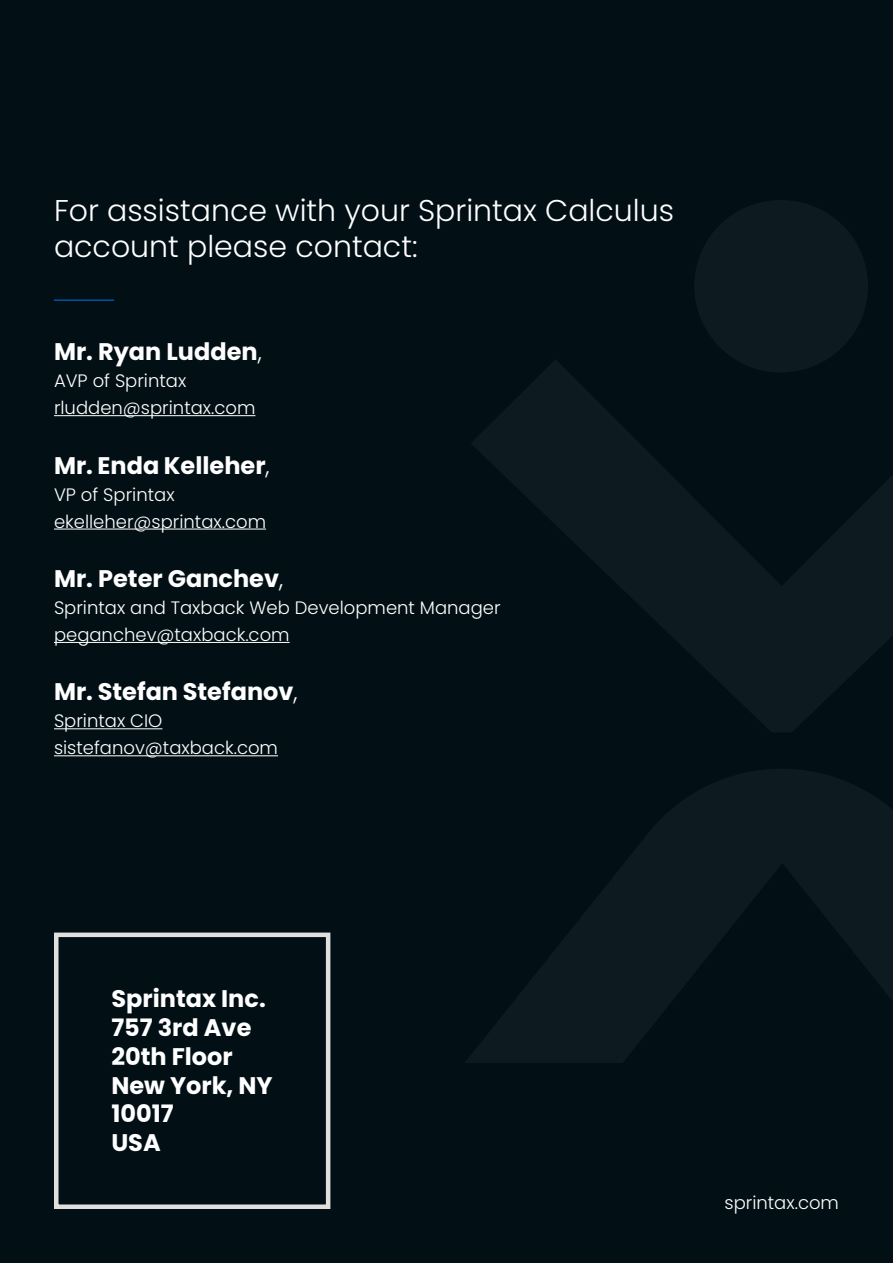
<style>
.page{position:relative;width:893px;height:1263px;background:#021016}
.page>*{position:absolute;margin:0;border:0;box-sizing:border-box;transform-origin:0 0}
.t1{font:300 30px/36px "Poppins";color:#fff}
.t2{font:700 24px/28.8px "Poppins";color:#fff}
.t3{font:300 18px/27px "Poppins";color:#fff}
.s1{font-weight:300}
</style>
<div class="page">
<div style="left:54px;top:932px;width:276px;height:277px;border:4px solid #e0e1de"></div>
<hr style="left:54px;top:415px;width:201px;height:1px;background:#fff">
<hr style="left:54px;top:529px;width:212px;height:1px;background:#fff">
<hr style="left:54px;top:642px;width:236px;height:1px;background:#fff">
<hr style="left:54px;top:728px;width:108px;height:1px;background:#fff">
<hr style="left:54px;top:755px;width:224px;height:1px;background:#fff">
<hr style="left:54px;top:299px;width:60px;height:2px;background:#0055a3">
<svg style="left:466px;top:769px;width:427px;height:294px"></svg>
<svg style="left:472px;top:360px;width:421px;height:372px"></svg>
<div style="left:694px;top:200px;width:174px;height:173px;background:#0d1b20;border-radius:50%"></div>
<h1 class="t1" style="left:54px;top:193px;width:621px">For assistance with your Sprintax Calculus account please contact:</h1>
<h2 class="t2" style="left:54px;top:338px;width:209px">Mr. Ryan Ludden<span class="s1">,</span></h2>
<p class="t3" style="left:54px;top:368px;width:203px">AVP of Sprintax rludden@sprintax.com</p>
<h2 class="t2" style="left:54px;top:451px;width:217px">Mr. Enda Kelleher<span class="s1">,</span></h2>
<p class="t3" style="left:54px;top:481px;width:214px">VP of Sprintax ekelleher@sprintax.com</p>
<h2 class="t2" style="left:54px;top:564px;width:231px">Mr. Peter Ganchev<span class="s1">,</span></h2>
<p class="t3" style="left:54px;top:594px;width:448px">Sprintax and Taxback Web Development Manager peganchev@taxback.com</p>
<h2 class="t2" style="left:54px;top:678px;width:245px">Mr. Stefan Stefanov<span class="s1">,</span></h2>
<p class="t3" style="left:54px;top:708px;width:225px">Sprintax CIO sistefanov@taxback.com</p>
<h2 class="t2" style="left:111px;top:984px;width:163px">Sprintax Inc.<br>757 3rd Ave<br>20th Floor<br>New York, NY<br>10017<br>USA</h2>
<p class="t3" style="left:724px;top:1189px;width:116px">sprintax.com</p>
</div>
